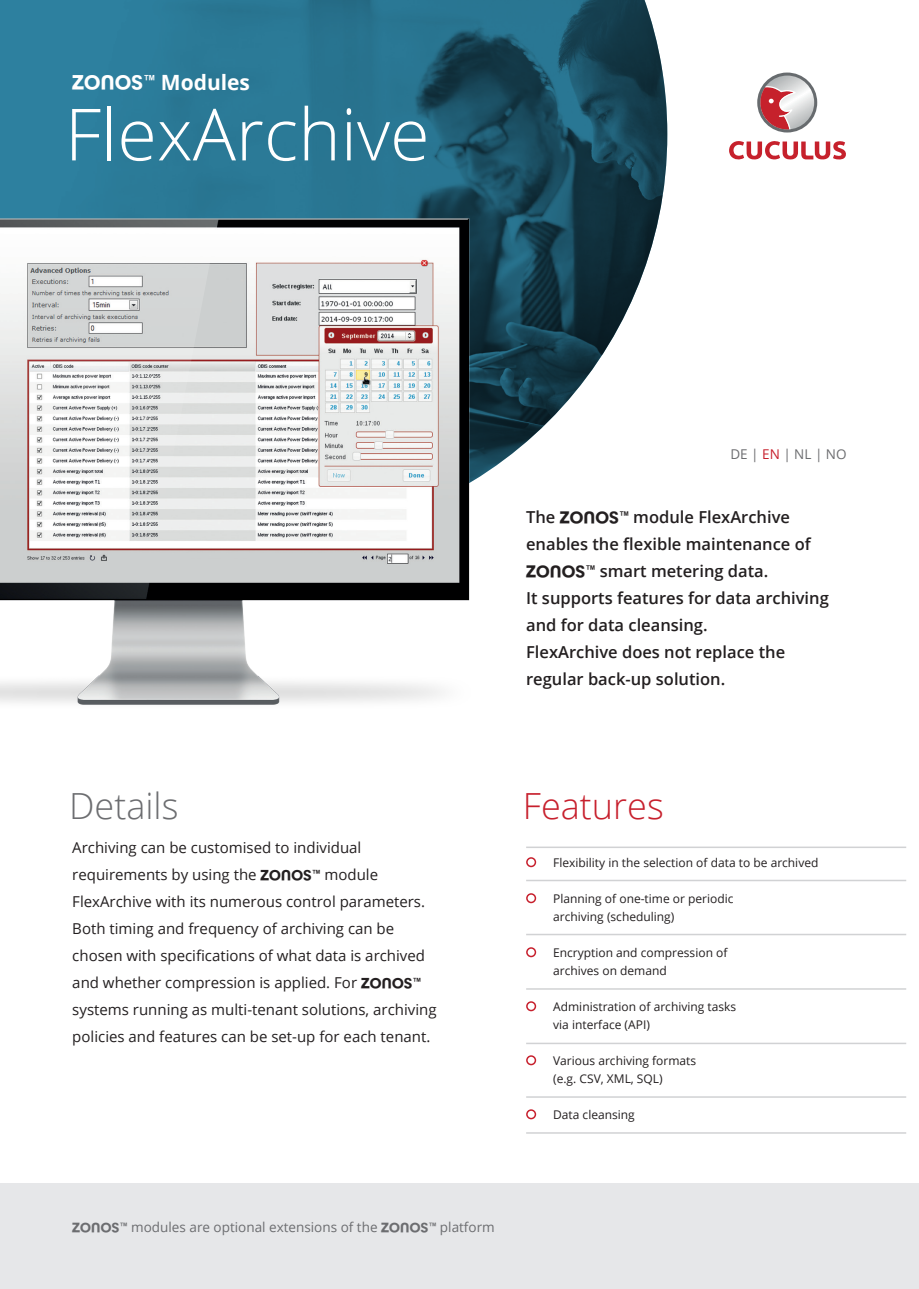
<style>
.page{position:relative;width:919px;height:1289px;background:#fff}
.page>*{position:absolute;margin:0;border:0;box-sizing:border-box;transform-origin:0 0}
.t1{font:300 72px "Open Sans";color:#fff}
.t2{font:300 36px "Open Sans";color:#c7202d}
.t3{font:300 36px "Open Sans";color:#6c6d70}
.t4{font:700 21px "Open Sans";color:#fff}
.t5{font:19.5px "Cuculus Logos Regular";color:#231f20}
.t6{font:600 16.5px/27px "Open Sans";color:#231f20}
.t7{font:15px/27px "Open Sans";color:#231f20}
.t8{font:13.5px "Open Sans";color:#6c6d70}
.t9{font:12px/18px "Open Sans";color:#231f20}
.s1{font-family:"Cuculus Logos Regular";font-weight:400;font-size:27px}
.s2{color:#c7202d}
.s3{font-family:"Cuculus Logos Regular";font-weight:400;font-size:22.5px}
.s4{font-family:"Cuculus Logos Regular";font-size:19.5px}
.s5{font-family:"Cuculus Logos Regular";font-size:18px}
</style>
<div class="page">
<svg style="left:757px;top:72px;width:60px;height:60px"></svg>
<svg style="left:760px;top:76px;width:54px;height:53px"></svg>
<svg style="left:729px;top:141px;width:117px;height:19px"></svg>
<svg style="left:759px;top:86px;width:36px;height:44px"></svg>
<div style="left:0;top:0;width:29px;height:204px;background:#2d809f"></div>
<img style="left:29px;top:0;width:638px;height:464px">
<img style="left:0;top:204px;width:499px;height:501px">
<svg style="left:0;top:227px;width:216px;height:356px"></svg>
<hr style="left:526px;top:846px;width:380px;height:2px;background:#d1d2d4">
<div style="left:0;top:1183px;width:918px;height:105px;background:#e6e7e9"></div>
<div style="left:526px;top:857px;width:10px;height:10px;border:2px solid #c7202d;border-radius:50%"></div>
<div style="left:526px;top:893px;width:10px;height:10px;border:2px solid #c7202d;border-radius:50%"></div>
<div style="left:526px;top:947px;width:10px;height:10px;border:2px solid #c7202d;border-radius:50%"></div>
<div style="left:526px;top:1001px;width:10px;height:10px;border:2px solid #c7202d;border-radius:50%"></div>
<div style="left:526px;top:1055px;width:10px;height:10px;border:2px solid #c7202d;border-radius:50%"></div>
<div style="left:526px;top:1109px;width:10px;height:10px;border:2px solid #c7202d;border-radius:50%"></div>
<hr style="left:526px;top:879px;width:380px;height:2px;background:#d1d2d4">
<hr style="left:526px;top:933px;width:380px;height:2px;background:#d1d2d4">
<hr style="left:526px;top:988px;width:380px;height:1px;background:#d1d2d4">
<hr style="left:526px;top:1042px;width:380px;height:2px;background:#d1d2d4">
<hr style="left:526px;top:1096px;width:380px;height:1px;background:#d1d2d4">
<hr style="left:526px;top:1132px;width:380px;height:1px;background:#d1d2d4">
<p class="t4" style="left:72px;top:67px;width:179px"><span class="s1">z</span> Modules</p>
<p class="t1" style="left:65px;top:85px;width:366px">FlexArchive</p>
<p class="t8" style="left:730px;top:445px;width:118px">DE | <span class="s2">EN</span> | NL | NO</p>
<p class="t6" style="left:526px;top:503px;width:265px">The <span class="s3">z</span> module FlexArchive</p>
<p class="t6" style="left:526px;top:530px;width:286px">enables the flexible maintenance of</p>
<p class="t6" style="left:526px;top:557px;width:244px"><span class="s3">z</span> smart metering data.</p>
<p class="t6" style="left:526px;top:584px;width:304px">It supports features for data archiving and for data cleansing.<br>FlexArchive does not replace the</p>
<p class="t6" style="left:526px;top:665px;width:201px">regular back-up solution.</p>
<p class="t3" style="left:69px;top:781px;width:111px">Details</p>
<p class="t2" style="left:523px;top:781px;width:142px">Features</p>
<p class="t7" style="left:72px;top:833px;width:290px">Archiving can be customised to individual</p>
<p class="t7" style="left:72px;top:860px;width:307px">requirements by using the <span class="s4">z</span> module</p>
<p class="t7" style="left:72px;top:887px;width:354px">FlexArchive with its numerous control parameters.</p>
<p class="t7" style="left:72px;top:914px;width:323px">Both timing and frequency of archiving can be</p>
<p class="t7" style="left:72px;top:941px;width:354px">chosen with specifications of what data is archived</p>
<p class="t7" style="left:72px;top:968px;width:366px">and whether compression is applied. For<br>systems running as multi-tenant solutions, archiving</p>
<p class="t5" style="left:361px;top:969px;width:61px">z</p>
<p class="t7" style="left:72px;top:1022px;width:359px">policies and features can be set-up for each tenant.</p>
<p class="t8" style="left:72px;top:1217px;width:424px"><span class="s5">z</span> modules are optional extensions of the <span class="s5">z</span> platform</p>
<p class="t9" style="left:553px;top:853px;width:267px">Flexibility in the selection of data to be archived</p>
<p class="t9" style="left:553px;top:889px;width:182px">Planning of one-time or periodic archiving (scheduling)</p>
<p class="t9" style="left:553px;top:943px;width:176px">Encryption and compression of archives on demand</p>
<p class="t9" style="left:553px;top:997px;width:184px">Administration of archiving tasks via interface (API)</p>
<p class="t9" style="left:553px;top:1051px;width:145px">Various archiving formats (e.g. CSV, XML, SQL)</p>
<p class="t9" style="left:553px;top:1105px;width:83px">Data cleansing</p>
</div>
